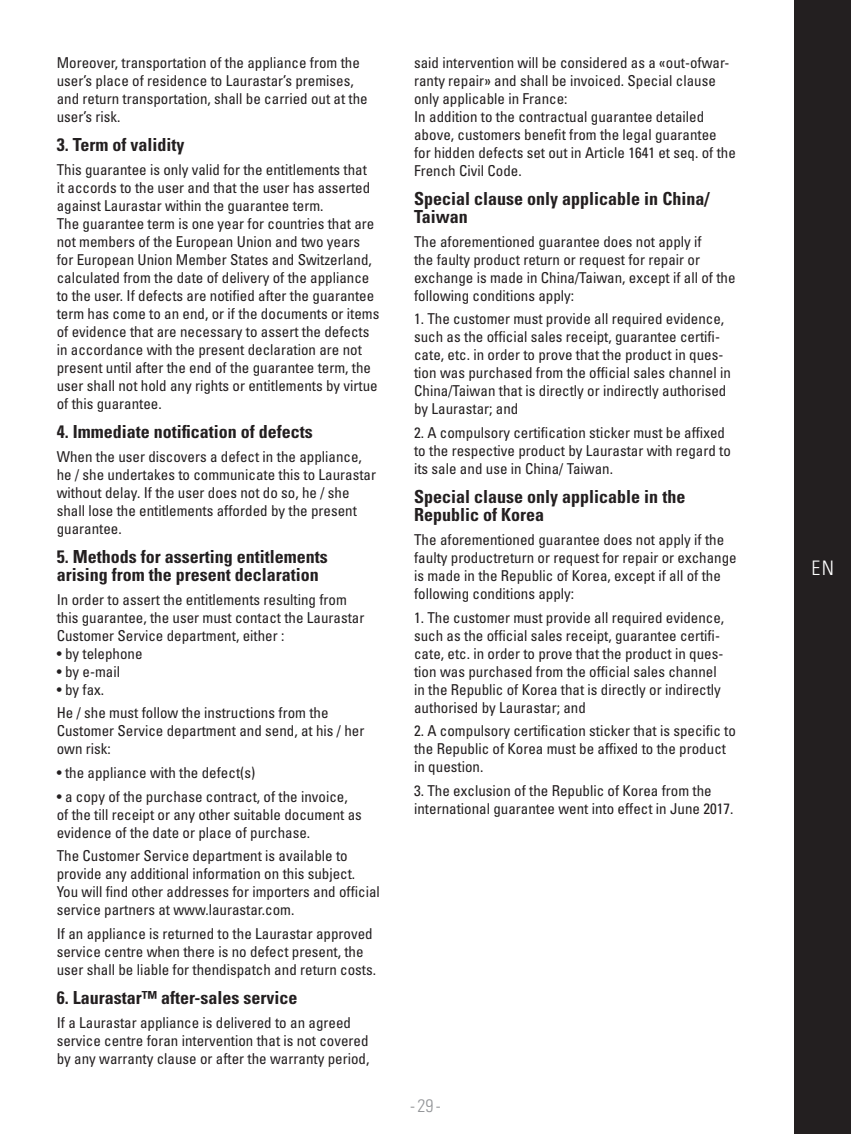
<style>
.page{position:relative;width:851px;height:1134px;background:#fff}
.page>*{position:absolute;margin:0;border:0;box-sizing:border-box;transform-origin:0 0}
.t1{font:300 condensed 20px "Univers LT Std";color:#fff}
.t2{font:700 condensed 18px/18px "Univers LT Std";color:#231f20}
.t3{font:300 condensed 18px "Univers LT Std";color:#939598}
.t4{font:condensed 15px/18px "Univers LT Std";color:#231f20}
</style>
<div class="page">
<div style="left:794px;top:0;width:56px;height:1134px;background:#231f20"></div>
<p class="t4" style="left:57px;top:53px;width:312px">Moreover, transportation of the appliance from the user’s place of residence to Laurastar’s premises, and return transportation, shall be carried out at the user’s risk.</p>
<p class="t2" style="left:57px;top:135px;width:129px">3. Term of validity</p>
<p class="t4" style="left:57px;top:160px;width:324px">This guarantee is only valid for the entitlements that<br>it accords to the user and that the user has asserted against Laurastar within the guarantee term.<br>The guarantee term is one year for countries that are not members of the European Union and two years for European Union Member States and Switzerland, calculated from the date of delivery of the appliance to the user. If defects are notified after the guarantee term has come to an end, or if the documents or items of evidence that are necessary to assert the defects in accordance with the present declaration are not present until after the end of the guarantee term, the user shall not hold any rights or entitlements by virtue of this guarantee.</p>
<p class="t2" style="left:57px;top:422px;width:257px">4. Immediate notification of defects</p>
<p class="t4" style="left:57px;top:447px;width:321px">When the user discovers a defect in the appliance, he / she undertakes to communicate this to Laurastar without delay. If the user does not do so, he / she shall lose the entitlements afforded by the present guarantee.</p>
<p class="t2" style="left:57px;top:547px;width:272px">5. Methods for asserting entitlements arising from the present declaration</p>
<p class="t4" style="left:57px;top:590px;width:309px">In order to assert the entitlements resulting from this guarantee, the user must contact the Laurastar<br>Customer Service department, either :</p>
<p class="t4" style="left:57px;top:644px;width:87px">• by telephone</p>
<p class="t4" style="left:57px;top:662px;width:65px">• by e-mail</p>
<p class="t4" style="left:57px;top:677px;width:273px;line-height:23.6px">• by fax.<br>He / she must follow the instructions from the</p>
<p class="t4" style="left:57px;top:722px;width:309px">Customer Service department and send, at his / her own risk:</p>
<p class="t4" style="left:57px;top:763px;width:200px">• the appliance with the defect(s)</p>
<p class="t4" style="left:57px;top:787px;width:306px">• a copy of the purchase contract, of the invoice, of the till receipt or any other suitable document as evidence of the date or place of purchase.</p>
<p class="t4" style="left:57px;top:847px;width:325px">The Customer Service department is available to provide any additional information on this subject.<br>You will find other addresses for importers and official service partners at www.laurastar.com.</p>
<p class="t4" style="left:57px;top:924px;width:321px">If an appliance is returned to the Laurastar approved service centre when there is no defect present, the user shall be liable for thendispatch and return costs.</p>
<p class="t2" style="left:57px;top:989px;width:242px">6. Laurastar™ after-sales service</p>
<p class="t4" style="left:57px;top:1013px;width:314px">If a Laurastar appliance is delivered to an agreed service centre foran intervention that is not covered by any warranty clause or after the warranty period,</p>
<p class="t4" style="left:414px;top:53px;width:323px">said intervention will be considered as a «out-ofwar&shy;ranty repair» and shall be invoiced. Special clause only applicable in France:<br>In addition to the contractual guarantee detailed above, customers benefit from the legal guarantee for hidden defects set out in Article 1641 et seq. of the French Civil Code.</p>
<p class="t2" style="left:414px;top:189px;width:297px">Special clause only applicable in China/<br>Taiwan</p>
<p class="t4" style="left:414px;top:232px;width:323px">The aforementioned guarantee does not apply if<br>the faulty product return or request for repair or exchange is made in China/Taiwan, except if all of the following conditions apply:</p>
<p class="t4" style="left:414px;top:310px;width:318px">1. The customer must provide all required evidence, such as the official sales receipt, guarantee certifi&shy;cate, etc. in order to prove that the product in ques&shy;tion was purchased from the official sales channel in China/Taiwan that is directly or indirectly authorised by Laurastar; and</p>
<p class="t4" style="left:414px;top:423px;width:318px">2. A compulsory certification sticker must be affixed to the respective product by Laurastar with regard to its sale and use in China/ Taiwan.</p>
<p class="t2" style="left:414px;top:488px;width:273px">Special clause only applicable in the<br>Republic of Korea</p>
<p class="t4" style="left:414px;top:530px;width:324px">The aforementioned guarantee does not apply if the faulty productreturn or request for repair or exchange is made in the Republic of Korea, except if all of the following conditions apply:</p>
<p class="t4" style="left:414px;top:608px;width:311px">1. The customer must provide all required evidence, such as the official sales receipt, guarantee certifi&shy;cate, etc. in order to prove that the product in ques&shy;tion was purchased from the official sales channel in the Republic of Korea that is directly or indirectly authorised by Laurastar; and</p>
<p class="t4" style="left:414px;top:722px;width:323px">2. A compulsory certification sticker that is specific to the Republic of Korea must be affixed to the product in question.</p>
<p class="t4" style="left:414px;top:781px;width:321px">3. The exclusion of the Republic of Korea from the international guarantee went into effect in June 2017.</p>
<p class="t3" style="left:410px;top:1095px;width:32px">-29-</p>
<h1 class="t1" style="left:811px;top:556px;width:24px">EN</h1>
</div>
